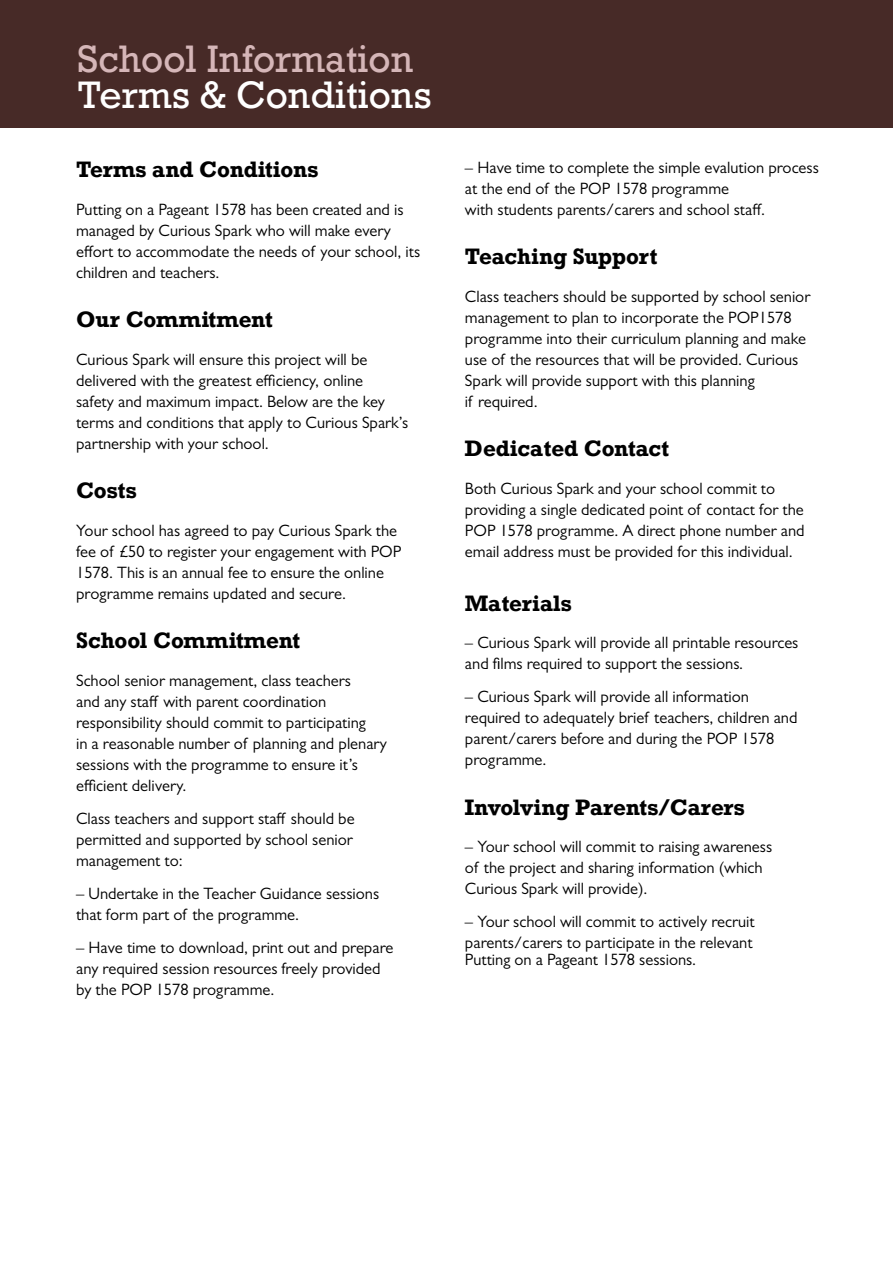
<style>
.page{position:relative;width:893px;height:1263px;background:#fff}
.page>*{position:absolute;margin:0;border:0;box-sizing:border-box;transform-origin:0 0}
.t1{font:36px "Rockwell";color:#d5b6b8}
.t2{font:36px "Rockwell";color:#fff}
.t3{font:700 21px "Rockwell";color:#000}
.t4{font:16.5px/21px "Gill Sans MT Std";color:#000}
</style>
<div class="page">
<div style="left:0;top:0;width:893px;height:128px;background:#472a27"></div>
<h1 class="t1" style="left:78px;top:37px;width:337px">School Information</h1>
<h1 class="t2" style="left:78px;top:73px;width:356px">Terms &amp; Conditions</h1>
<p class="t3" style="left:76px;top:156px;width:244px">Terms and Conditions</p>
<p class="t4" style="left:76px;top:199px;width:346px">Putting on a Pageant 1578 has been created and is managed by Curious Spark who will make every effort to accommodate the needs of your school, its children and teachers.</p>
<p class="t3" style="left:76px;top:306px;width:198px">Our Commitment</p>
<p class="t4" style="left:76px;top:349px;width:334px">Curious Spark will ensure this project will be delivered with the greatest efficiency, online<br>safety and maximum impact. Below are the key terms and conditions that apply to Curious Spark’s partnership with your school.</p>
<p class="t3" style="left:76px;top:477px;width:62px">Costs</p>
<p class="t4" style="left:76px;top:520px;width:327px">Your school has agreed to pay Curious Spark the fee of £50 to register your engagement with POP 1578. This is an annual fee to ensure the online programme remains updated and secure.</p>
<p class="t3" style="left:76px;top:627px;width:226px">School Commitment</p>
<p class="t4" style="left:76px;top:670px;width:312px">School senior management, class teachers<br>and any staff with parent coordination responsibility should commit to participating<br>in a reasonable number of planning and plenary sessions with the programme to ensure it’s efficient delivery.</p>
<p class="t4" style="left:76px;top:808px;width:280px;text-align:justify">Class teachers and support staff should be permitted and supported by school senior management to:</p>
<p class="t4" style="left:76px;top:883px;width:305px">– Undertake in the Teacher Guidance sessions that form part of the programme.</p>
<p class="t4" style="left:76px;top:937px;width:319px">– Have time to download, print out and prepare any required session resources freely provided by the POP 1578 programme.</p>
<p class="t4" style="left:465px;top:157px;width:355px">– Have time to complete the simple evalution process at the end of the POP 1578 programme<br>with students parents/carers and school staff.</p>
<p class="t3" style="left:465px;top:243px;width:194px">Teaching Support</p>
<p class="t4" style="left:465px;top:286px;width:347px">Class teachers should be supported by school senior management to plan to incorporate the POP1578 programme into their curriculum planning and make use of the resources that will be provided. Curious Spark will provide support with this planning<br>if required.</p>
<p class="t3" style="left:465px;top:435px;width:206px">Dedicated Contact</p>
<p class="t4" style="left:465px;top:478px;width:341px">Both Curious Spark and your school commit to providing a single dedicated point of contact for the POP 1578 programme. A direct phone number and email address must be provided for this individual.</p>
<p class="t3" style="left:465px;top:589px;width:108px">Materials</p>
<p class="t4" style="left:465px;top:632px;width:335px">– Curious Spark will provide all printable resources and films required to support the sessions.</p>
<p class="t4" style="left:465px;top:686px;width:334px">– Curious Spark will provide all information required to adequately brief teachers, children and parent/carers before and during the POP 1578 programme.</p>
<p class="t3" style="left:465px;top:793px;width:281px">Involving Parents/Carers</p>
<p class="t4" style="left:465px;top:836px;width:309px">– Your school will commit to raising awareness of the project and sharing information (which<br>Curious Spark will provide).</p>
<p class="t4" style="left:465px;top:911px;width:291px">– Your school will commit to actively recruit parents/carers to participate in the relevant</p>
<p class="t4" style="left:465px;top:949px;width:233px">Putting on a Pageant 1578 sessions.</p>
</div>
